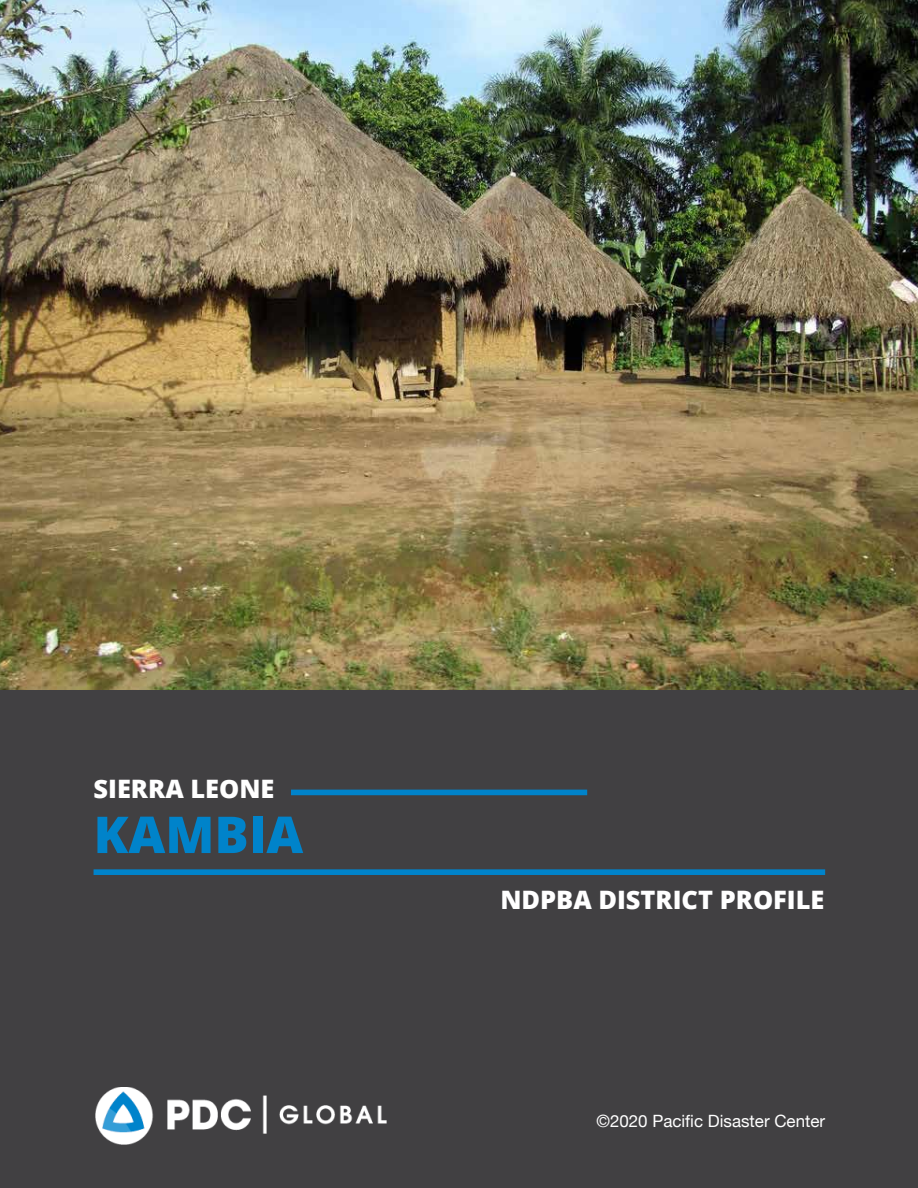
<style>
.page{position:relative;width:918px;height:1188px;background:#fff}
.page>*{position:absolute;margin:0;border:0;box-sizing:border-box;transform-origin:0 0}
.t1{font:800 50.85px "Open Sans";color:#0083ca}
.t2{font:800 25.35px "Open Sans";color:#fff}
.t3{font:16.95px "Helvetica Neue";color:#fff}
</style>
<div class="page">
<div style="left:0;top:690px;width:918px;height:498px;background:#414042"></div>
<div style="left:291px;top:790px;width:296px;height:5px;background:#0083ca"></div>
<div style="left:94px;top:869px;width:731px;height:6px;background:#0083ca"></div>
<img style="left:0;top:0;width:918px;height:690px">
<img style="left:96px;top:1087px;width:290px;height:57px">
<p class="t2" style="left:94px;top:778px;width:182px">SIERRA LEONE</p>
<h1 class="t1" style="left:94px;top:814px;width:211px">KAMBIA</h1>
<p class="t2" style="left:500px;top:890px;width:326px">NDPBA DISTRICT PROFILE</p>
<p class="t3" style="left:596px;top:1109px;width:230px">©2020 Pacific Disaster Center</p>
</div>
